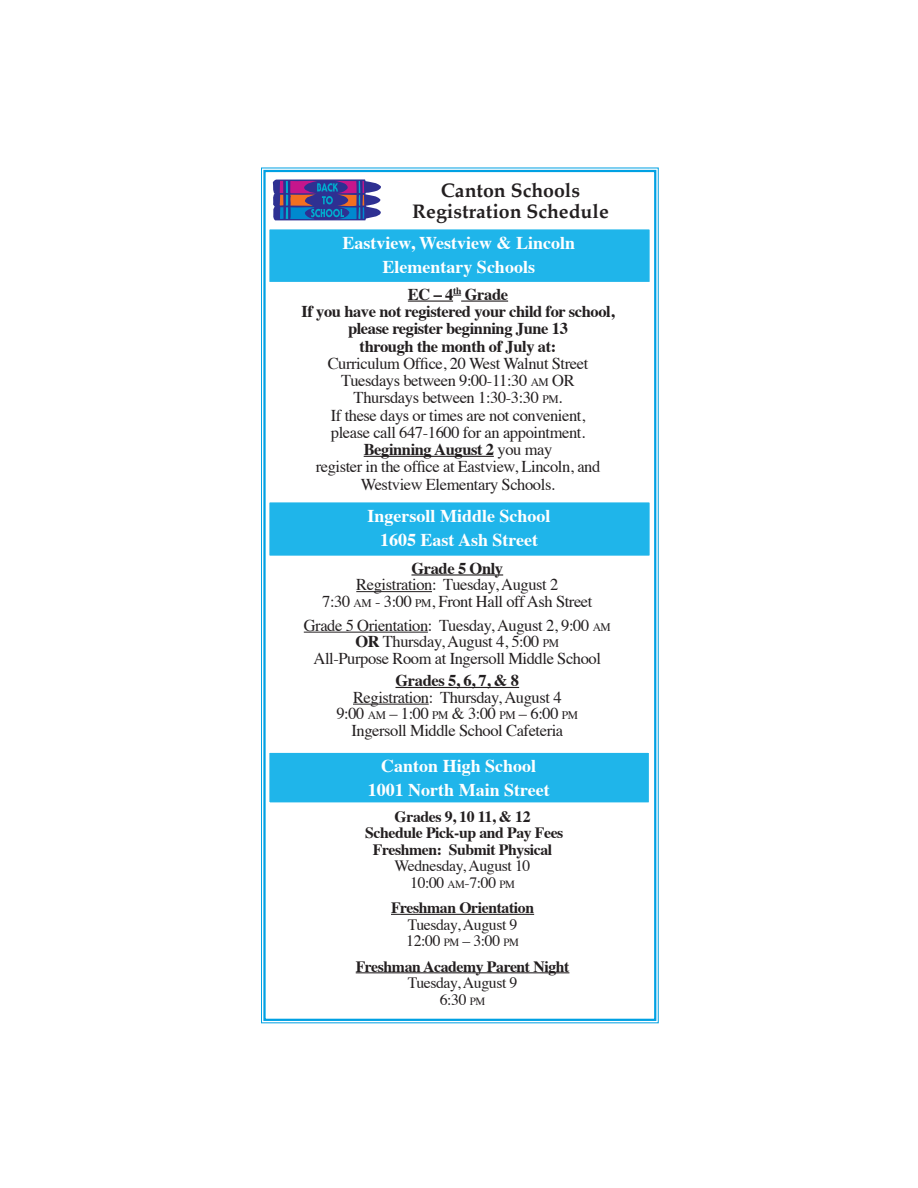
<style>
.page{position:relative;width:918px;height:1188px;background:#fff}
.page>*{position:absolute;margin:0;border:0;box-sizing:border-box;transform-origin:0 0}
.t1{font:700 19.5px "Palatino";color:#231f20}
.t2{font:700 18px "Times";color:#fff}
.t3{font:16.5px "Times";letter-spacing:-.025em;color:#231f20}
.t4{font:700 16.5px "Times";letter-spacing:-.025em;color:#231f20}
.t5{font:700 15.75px "Times";letter-spacing:-.025em;color:#231f20}
.t6{font:15.75px "Times";letter-spacing:-.025em;color:#231f20}
.s1{font-size:11.55px}
.s2{font-weight:400}
.s3{font-weight:700}
.s4{font-size:10.95px}
</style>
<div class="page">
<svg style="left:261px;top:167px;width:398px;height:857px"></svg>
<div style="left:263px;top:170px;width:393px;height:851px;border:2px solid #00a1e3"></div>
<div style="left:266px;top:750px;width:386px;height:55px;background:#1fb5ea;border:3px solid #fff"></div>
<hr style="left:408px;top:301px;width:45px;height:1px;background:#231f20">
<hr style="left:461px;top:301px;width:47px;height:1px;background:#231f20">
<hr style="left:364px;top:456px;width:130px;height:1px;background:#231f20">
<svg style="left:272px;top:179px;width:109px;height:41px;background:#54569b"></svg>
<hr style="left:411px;top:574px;width:92px;height:2px;background:#231f20">
<hr style="left:356px;top:591px;width:76px;height:1px;background:#231f20">
<hr style="left:304px;top:632px;width:124px;height:1px;background:#231f20">
<hr style="left:396px;top:687px;width:123px;height:1px;background:#231f20">
<hr style="left:353px;top:704px;width:76px;height:1px;background:#231f20">
<hr style="left:391px;top:914px;width:143px;height:1px;background:#231f20">
<hr style="left:356px;top:972px;width:213px;height:1px;background:#231f20">
<div style="left:266px;top:226px;width:387px;height:59px;background:#1fb5ea;border:3px solid #fff"></div>
<div style="left:266px;top:499px;width:387px;height:60px;background:#1fb5ea;border:3px solid #fff"></div>
<p class="t1" style="left:441px;top:173px;width:141px">Canton Schools</p>
<p class="t1" style="left:412px;top:194px;width:198px">Registration Schedule</p>
<p class="t2" style="left:342px;top:226px;width:234px">Eastview, Westview &amp; Lincoln</p>
<p class="t2" style="left:383px;top:250px;width:154px">Elementary Schools</p>
<p class="t4" style="left:408px;top:279px;width:102px">EC – 4<sup>th</sup> Grade</p>
<p class="t4" style="left:301px;top:296px;width:315px">If you have not registered your child for school,</p>
<p class="t4" style="left:348px;top:313px;width:221px">please register beginning June 13</p>
<p class="t4" style="left:360px;top:330px;width:198px">through the month of July at:</p>
<p class="t3" style="left:328px;top:348px;width:262px">Curriculum Office, 20 West Walnut Street</p>
<p class="t3" style="left:341px;top:365px;width:235px">Tuesdays between 9:00-11:30 <span class="s1">AM</span> OR</p>
<p class="t3" style="left:354px;top:383px;width:210px">Thursdays between 1:30-3:30 <span class="s1">PM</span>.</p>
<p class="t3" style="left:331px;top:400px;width:256px">If these days or times are not convenient,</p>
<p class="t3" style="left:331px;top:417px;width:256px">please call 647-1600 for an appointment.</p>
<p class="t4" style="left:364px;top:434px;width:190px">Beginning August 2 <span class="s2">you may</span></p>
<p class="t3" style="left:316px;top:452px;width:286px">register in the office at Eastview, Lincoln, and</p>
<p class="t3" style="left:361px;top:469px;width:196px">Westview Elementary Schools.</p>
<p class="t2" style="left:368px;top:499px;width:185px">Ingersoll Middle School</p>
<p class="t2" style="left:380px;top:523px;width:160px">1605 East Ash Street</p>
<p class="t4" style="left:411px;top:553px;width:93px">Grade 5 Only</p>
<p class="t3" style="left:356px;top:569px;width:204px">Registration: Tuesday, August 2</p>
<p class="t3" style="left:322px;top:586px;width:272px">7:30 <span class="s1">AM</span> - 3:00 <span class="s1">PM</span>, Front Hall off Ash Street</p>
<p class="t3" style="left:304px;top:610px;width:309px">Grade 5 Orientation: Tuesday, August 2, 9:00 <span class="s1">AM</span></p>
<p class="t3" style="left:356px;top:626px;width:205px"><span class="s3">OR</span> Thursday, August 4, 5:00 <span class="s1">PM</span></p>
<p class="t3" style="left:314px;top:643px;width:289px">All-Purpose Room at Ingersoll Middle School</p>
<p class="t4" style="left:396px;top:665px;width:125px">Grades 5, 6, 7, &amp; 8</p>
<p class="t3" style="left:353px;top:682px;width:210px">Registration: Thursday, August 4</p>
<p class="t3" style="left:336px;top:698px;width:243px">9:00 <span class="s1">AM</span> – 1:00 <span class="s1">PM</span> &amp; 3:00 <span class="s1">PM</span> – 6:00 <span class="s1">PM</span></p>
<p class="t3" style="left:351px;top:715px;width:213px">Ingersoll Middle School Cafeteria</p>
<p class="t2" style="left:381px;top:748px;width:157px">Canton High School</p>
<p class="t2" style="left:368px;top:772px;width:184px">1001 North Main Street</p>
<p class="t5" style="left:395px;top:801px;width:138px">Grades 9, 10 11, &amp; 12</p>
<p class="t5" style="left:365px;top:818px;width:200px">Schedule Pick-up and Pay Fees</p>
<p class="t5" style="left:373px;top:834px;width:181px">Freshmen: Submit Physical</p>
<p class="t6" style="left:395px;top:851px;width:137px">Wednesday, August 10</p>
<p class="t6" style="left:410px;top:868px;width:106px">10:00 <span class="s4">AM</span>-7:00 <span class="s4">PM</span></p>
<p class="t5" style="left:391px;top:893px;width:145px">Freshman Orientation</p>
<p class="t6" style="left:408px;top:910px;width:111px">Tuesday, August 9</p>
<p class="t6" style="left:406px;top:926px;width:114px">12:00 <span class="s4">PM</span> – 3:00 <span class="s4">PM</span></p>
<p class="t5" style="left:356px;top:951px;width:215px">Freshman Academy Parent Night</p>
<p class="t6" style="left:408px;top:968px;width:111px">Tuesday, August 9</p>
<p class="t6" style="left:440px;top:985px;width:47px">6:30 <span class="s4">PM</span></p>
</div>
